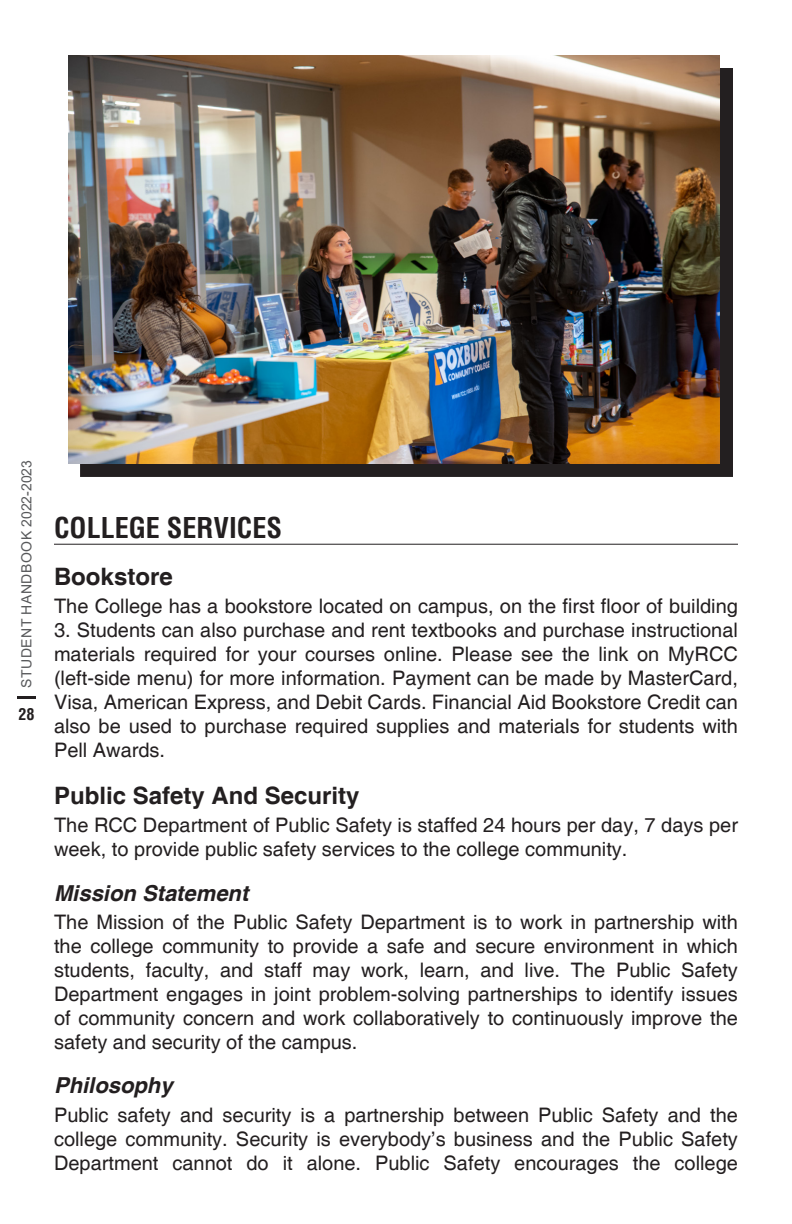
<style>
.page{position:relative;width:792px;height:1224px;background:#fff}
.page>*{position:absolute;margin:0;border:0;box-sizing:border-box;transform-origin:0 0}
.Heading_1{font:700 condensed 28px "Helvetica";color:#231f20}
.Heading_2{font:700 24px "Helvetica";color:#231f20}
.Heading_3{font:italic 700 22px "Helvetica";color:#231f20}
.Body_Text{font:20px/24px "Helvetica";color:#231f20;text-align:justify}
.t1{font:700 condensed 16px "Helvetica";color:#231f20}
.t2{font:14px "Arial";letter-spacing:.035em;color:#57585a}
</style>
<div class="page">
<svg style="left:17px;top:697px;width:19px;height:2px"></svg>
<hr style="left:54px;top:544px;width:684px;height:1px;background:#231f20">
<div style="left:81px;top:68px;width:652px;height:409px;background:#231f20"></div>
<img style="left:68px;top:55px;width:652px;height:409px">
<p class="t2" style="left:17px;top:688px;width:229px;rotate:-90deg">STUDENT HANDBOOK 2022-2023</p>
<p class="t1" style="left:18px;top:704px;width:17px">28</p>
<p class="Heading_1" style="left:54px;top:509px;width:229px">COLLEGE SERVICES</p>
<p class="Heading_2" style="left:54px;top:562px;width:120px">Bookstore</p>
<p class="Body_Text" style="left:54px;top:595px;width:685px">The College has a bookstore located on campus, on the first floor of building</p>
<p class="Body_Text" style="left:54px;top:619px;width:686px">3. Students can also purchase and rent textbooks and purchase instructional materials required for your courses online. Please see the link on MyRCC (left-side menu) for more information. Payment can be made by MasterCard, Visa, American Express, and Debit Cards. Financial Aid Bookstore Credit can also be used to purchase required supplies and materials for students with Pell Awards.</p>
<p class="Heading_2" style="left:54px;top:781px;width:307px">Public Safety And Security</p>
<p class="Body_Text" style="left:54px;top:814px;width:685px">The RCC Department of Public Safety is staffed 24 hours per day, 7 days per week, to provide public safety services to the college community.</p>
<p class="Heading_3" style="left:54px;top:879px;width:196px">Mission Statement</p>
<p class="Body_Text" style="left:54px;top:911px;width:685px">The Mission of the Public Safety Department is to work in partnership with the college community to provide a safe and secure environment in which students, faculty, and staff may work, learn, and live. The Public Safety Department engages in joint problem-solving partnerships to identify issues of community concern and work collaboratively to continuously improve the safety and security of the campus.</p>
<p class="Heading_3" style="left:54px;top:1072px;width:120px">Philosophy</p>
<p class="Body_Text" style="left:54px;top:1103px;width:685px">Public safety and security is a partnership between Public Safety and the college community. Security is everybody’s business and the Public Safety Department cannot do it alone. Public Safety encourages the college</p>
</div>
